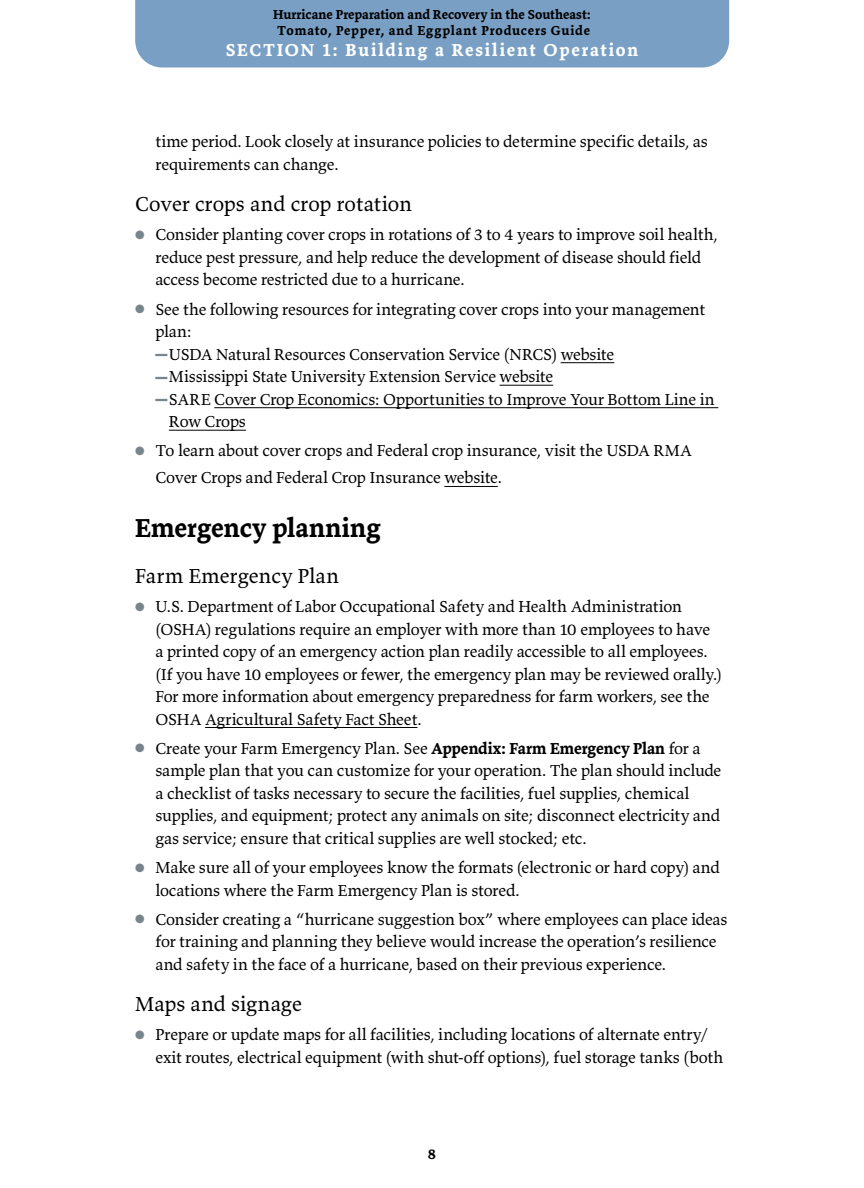
<style>
.page{position:relative;width:864px;height:1188px;background:#fff}
.page>*{position:absolute;margin:0;border:0;box-sizing:border-box;transform-origin:0 0}
.t1{font:700 27px "Valkyrie T3";color:#000}
.t2{font:21px "Valkyrie T3";letter-spacing:.005em;color:#000}
.t3{font:700 18px "Valkyrie T3";letter-spacing:.095em;color:#fff}
.t4{font:16.5px/22.5px "Valkyrie T3";letter-spacing:-.01em;color:#000}
.t5{font:700 15px "Valkyrie T3";color:#000}
.t6{font:700 13.5px/16.5px "Valkyrie T3";letter-spacing:.01em;color:#000}
.s1{color:#79858d}
.s2{font-family:"Times New Roman";font-size:12px;color:#79858d}
.s3{font-weight:700}
</style>
<div class="page">
<div style="left:135px;top:0;width:594px;height:68px;background:#799fc4"></div>
<hr style="left:561px;top:362px;width:53px;height:1px;background:#000">
<hr style="left:500px;top:385px;width:53px;height:1px;background:#000">
<hr style="left:214px;top:407px;width:504px;height:1px;background:#000">
<hr style="left:169px;top:430px;width:77px;height:1px;background:#000">
<hr style="left:444px;top:486px;width:54px;height:1px;background:#000">
<hr style="left:205px;top:727px;width:212px;height:1px;background:#000">
<p class="t6" style="left:273px;top:6px;width:319px">Hurricane Preparation and Recovery in the Southeast:<br>Tomato, Pepper, and Eggplant Producers Guide</p>
<p class="t3" style="left:226px;top:39px;width:414px">SECTION 1: Building a Resilient Operation</p>
<p class="t4" style="left:155px;top:130px;width:554px">time period. Look closely at insurance policies to determine specific details, as requirements can change.</p>
<p class="t2" style="left:135px;top:191px;width:278px">Cover crops and crop rotation</p>
<p class="t4" style="left:155px;top:223px;width:564px;text-indent:-20px"><span class="s1">●</span> Consider planting cover crops in rotations of 3 to 4 years to improve soil health, reduce pest pressure, and help reduce the development of disease should field access become restricted due to a hurricane.</p>
<p class="t4" style="left:135px;top:297px;width:572px"><span class="s1">●</span> See the following resources for integrating cover crops into your management</p>
<p class="t4" style="left:155px;top:320px;width:38px">plan:</p>
<p class="t4" style="left:155px;top:342px;width:460px"><span class="s2">▬</span>USDA Natural Resources Conservation Service (NRCS) website</p>
<p class="t4" style="left:155px;top:365px;width:399px"><span class="s2">▬</span>Mississippi State University Extension Service website</p>
<p class="t4" style="left:155px;top:387px;width:561px"><span class="s2">▬</span>SARE Cover Crop Economics: Opportunities to Improve Your Bottom Line in</p>
<p class="t4" style="left:169px;top:410px;width:78px">Row Crops</p>
<p class="t4" style="left:155px;top:437px;width:538px;line-height:27px;text-indent:-20px"><span class="s1">●</span> To learn about cover crops and Federal crop insurance, visit the USDA RMA<br>Cover Crops and Federal Crop Insurance website.</p>
<h1 class="t1" style="left:135px;top:511px;width:247px">Emergency planning</h1>
<p class="t2" style="left:135px;top:562px;width:205px">Farm Emergency Plan</p>
<p class="t4" style="left:155px;top:595px;width:568px;text-indent:-20px"><span class="s1">●</span> U.S. Department of Labor Occupational Safety and Health Administration (OSHA) regulations require an employer with more than 10 employees to have a printed copy of an emergency action plan readily accessible to all employees. (If you have 10 employees or fewer, the emergency plan may be reviewed orally.)<br>For more information about emergency preparedness for farm workers, see the OSHA Agricultural Safety Fact Sheet.</p>
<p class="t4" style="left:155px;top:736px;width:567px;text-indent:-20px"><span class="s1">●</span> Create your Farm Emergency Plan. See <span class="s3">Appendix: Farm Emergency Plan</span> for a sample plan that you can customize for your operation. The plan should include a checklist of tasks necessary to secure the facilities, fuel supplies, chemical supplies, and equipment; protect any animals on site; disconnect electricity and gas service; ensure that critical supplies are well stocked; etc.</p>
<p class="t4" style="left:155px;top:856px;width:566px;text-indent:-20px"><span class="s1">●</span> Make sure all of your employees know the formats (electronic or hard copy) and locations where the Farm Emergency Plan is stored.</p>
<p class="t4" style="left:155px;top:907px;width:574px;text-indent:-20px"><span class="s1">●</span> Consider creating a “hurricane suggestion box” where employees can place ideas for training and planning they believe would increase the operation’s resilience and safety in the face of a hurricane, based on their previous experience.</p>
<p class="t2" style="left:135px;top:990px;width:168px">Maps and signage</p>
<p class="t4" style="left:155px;top:1023px;width:570px;text-indent:-20px"><span class="s1">●</span> Prepare or update maps for all facilities, including locations of alternate entry/ exit routes, electrical equipment (with shut-off options), fuel storage tanks (both</p>
<p class="t5" style="left:428px;top:1144px;width:10px">8</p>
</div>
